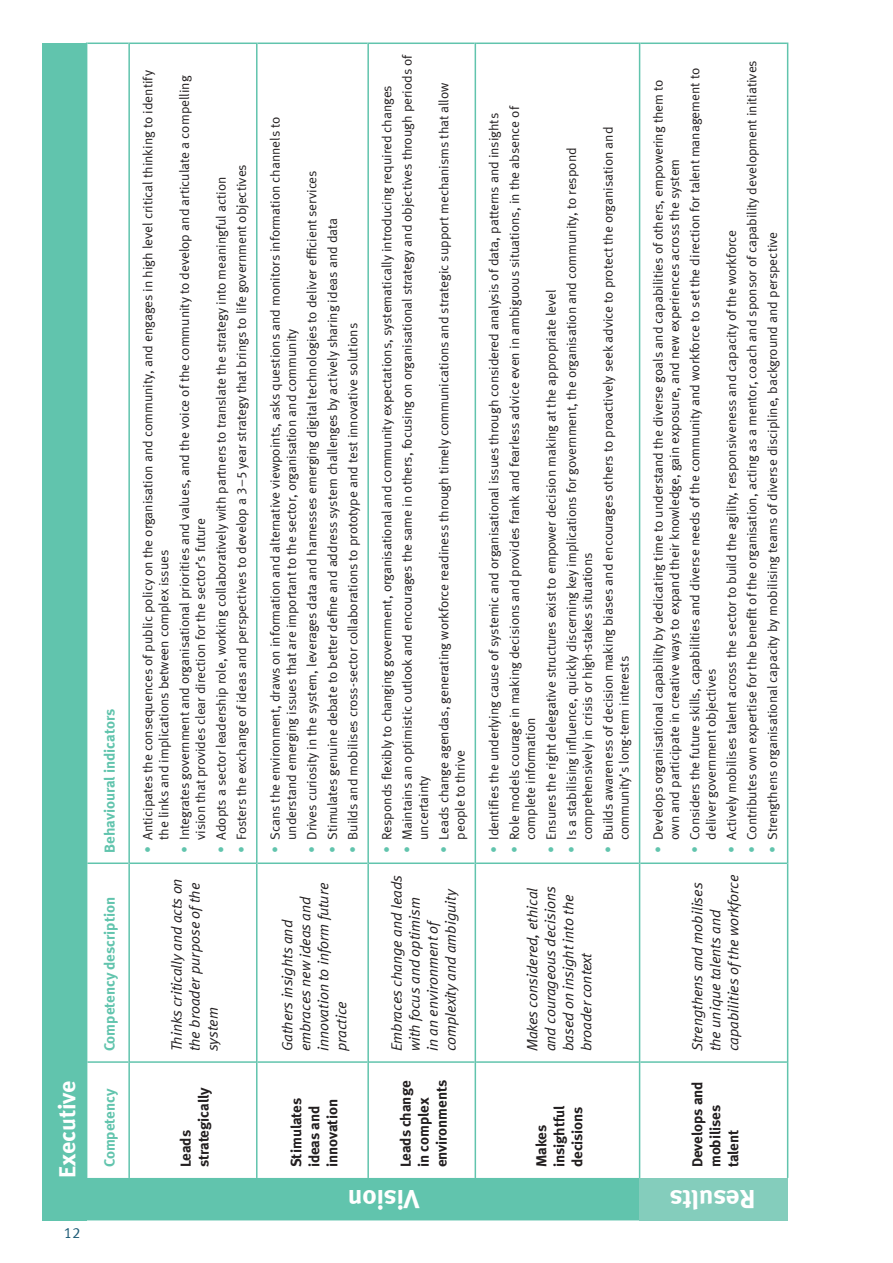
<style>
.page{position:relative;width:893px;height:1263px;background:#fff}
.page>*{position:absolute;margin:0;border:0;box-sizing:border-box;transform-origin:0 0}
.Heading_1{font:27px "Meta Bold LF";letter-spacing:-.005em;color:#fff}
.Heading_2{font:24px "Meta Bold LF";color:#fff}
.Body_italic{font:italic 15px/18px "Meta Normal LF";color:#231f20}
.Body_bold{font:15px/18px "Meta Bold LF";color:#231f20}
.Body_bold-2{font:15px "Meta Bold LF";color:#61c4ad}
.t1{font:15px "Meta Normal LF";color:#1d5b76}
.t2{font:13.5px/16.2px "Meta Normal LF";color:#231f20}
.s1{color:#61c4ad}
</style>
<div class="page">
<div style="left:43px;top:43px;width:44px;height:1177px;background:#61c4ad"></div>
<div style="left:87px;top:1178px;width:553px;height:42px;background:#61c4ad"></div>
<div style="left:640px;top:1178px;width:148px;height:42px;background:#84cdbc"></div>
<hr style="left:87px;top:1061px;width:41px;height:2px;background:#61c4ad">
<hr style="left:87px;top:862px;width:41px;height:2px;background:#61c4ad">
<hr style="left:87px;top:43px;width:41px;height:1px;background:#61c4ad">
<hr style="left:128px;top:863px;width:2px;height:199px;background:#61c4ad">
<hr style="left:130px;top:1061px;width:126px;height:2px;background:#61c4ad">
<hr style="left:128px;top:43px;width:2px;height:820px;background:#61c4ad">
<hr style="left:130px;top:862px;width:126px;height:2px;background:#61c4ad">
<hr style="left:130px;top:43px;width:126px;height:1px;background:#61c4ad">
<hr style="left:256px;top:863px;width:2px;height:199px;background:#61c4ad">
<hr style="left:258px;top:1061px;width:109px;height:2px;background:#61c4ad">
<hr style="left:256px;top:43px;width:2px;height:820px;background:#61c4ad">
<hr style="left:258px;top:862px;width:109px;height:2px;background:#61c4ad">
<hr style="left:258px;top:43px;width:109px;height:1px;background:#61c4ad">
<hr style="left:367px;top:863px;width:2px;height:199px;background:#61c4ad">
<hr style="left:369px;top:1061px;width:106px;height:2px;background:#61c4ad">
<hr style="left:367px;top:43px;width:2px;height:820px;background:#61c4ad">
<hr style="left:369px;top:862px;width:106px;height:2px;background:#61c4ad">
<hr style="left:369px;top:43px;width:106px;height:1px;background:#61c4ad">
<hr style="left:475px;top:863px;width:1px;height:199px;background:#61c4ad">
<hr style="left:476px;top:1061px;width:163px;height:2px;background:#61c4ad">
<hr style="left:475px;top:43px;width:1px;height:820px;background:#61c4ad">
<hr style="left:476px;top:862px;width:163px;height:2px;background:#61c4ad">
<hr style="left:476px;top:43px;width:163px;height:1px;background:#61c4ad">
<hr style="left:639px;top:863px;width:1px;height:199px;background:#61c4ad">
<hr style="left:640px;top:1061px;width:147px;height:2px;background:#61c4ad">
<hr style="left:639px;top:43px;width:1px;height:820px;background:#61c4ad">
<hr style="left:640px;top:862px;width:147px;height:2px;background:#61c4ad">
<hr style="left:640px;top:43px;width:147px;height:1px;background:#61c4ad">
<hr style="left:787px;top:863px;width:1px;height:199px;background:#61c4ad">
<hr style="left:787px;top:43px;width:1px;height:820px;background:#61c4ad">
<hr style="left:128px;top:1062px;width:2px;height:116px;background:#61c4ad">
<hr style="left:256px;top:1062px;width:2px;height:116px;background:#61c4ad">
<hr style="left:367px;top:1062px;width:2px;height:116px;background:#61c4ad">
<hr style="left:475px;top:1062px;width:1px;height:116px;background:#61c4ad">
<hr style="left:639px;top:1062px;width:1px;height:116px;background:#61c4ad">
<hr style="left:787px;top:1062px;width:1px;height:116px;background:#61c4ad">
<p class="Heading_2" style="left:53px;top:1178px;width:99px;rotate:-90deg">Executive</p>
<p class="t1" style="left:64px;top:1224px;width:18px">12</p>
<p class="Body_bold-2" style="left:101px;top:853px;width:145px;rotate:-90deg">Behavioural indicators</p>
<p class="Body_bold-2" style="left:101px;top:1051px;width:156px;rotate:-90deg">Competency description</p>
<p class="Body_bold-2" style="left:101px;top:1167px;width:80px;rotate:-90deg">Competency</p>
<p class="t2" style="left:139px;top:840px;width:771px;text-indent:-13px;rotate:-90deg"><span class="s1">•</span> Anticipates the consequences of public policy on the organisation and community, and engages in high level critical thinking to identify the links and implications between complex issues</p>
<p class="t2" style="left:176px;top:840px;width:766px;text-indent:-13px;rotate:-90deg"><span class="s1">•</span> Integrates government and organisational priorities and values, and the voice of the community to develop and articulate a compelling vision that provides clear direction for the sector’s future</p>
<p class="t2" style="left:233px;top:853px;width:690px;rotate:-90deg"><span class="s1">•</span> Fosters the exchange of ideas and perspectives to develop a 3–5 year strategy that brings to life government objectives</p>
<p class="t2" style="left:213px;top:853px;width:677px;rotate:-90deg"><span class="s1">•</span> Adopts a sector leadership role, working collaboratively with partners to translate the strategy into meaningful action</p>
<p class="Body_italic" style="left:168px;top:1051px;width:175px;rotate:-90deg">Thinks critically and acts on the broader purpose of the system</p>
<p class="Body_bold" style="left:177px;top:1167px;width:81px;rotate:-90deg">Leads strategically</p>
<p class="t2" style="left:267px;top:840px;width:725px;text-indent:-13px;rotate:-90deg"><span class="s1">•</span> Scans the environment, draws on information and alternative viewpoints, asks questions and monitors information channels to understand emerging issues that are important to the sector, organisation and community</p>
<p class="t2" style="left:304px;top:853px;width:684px;rotate:-90deg"><span class="s1">•</span> Drives curiosity in the system, leverages data and harnesses emerging digital technologies to deliver efficient services</p>
<p class="t2" style="left:324px;top:853px;width:636px;rotate:-90deg"><span class="s1">•</span> Stimulates genuine debate to better define and address system challenges by actively sharing ideas and data</p>
<p class="t2" style="left:345px;top:853px;width:531px;rotate:-90deg"><span class="s1">•</span> Builds and mobilises cross-sector collaborations to prototype and test innovative solutions</p>
<p class="Body_italic" style="left:278px;top:1051px;width:170px;rotate:-90deg">Gathers insights and embraces new ideas and innovation to inform future practice</p>
<p class="Body_bold" style="left:287px;top:1167px;width:71px;rotate:-90deg">Stimulates ideas and innovation</p>
<p class="t2" style="left:399px;top:840px;width:787px;text-indent:-13px;rotate:-90deg"><span class="s1">•</span> Maintains an optimistic outlook and encourages the same in others, focusing on organisational strategy and objectives through periods of uncertainty</p>
<p class="t2" style="left:436px;top:840px;width:759px;text-indent:-13px;rotate:-90deg"><span class="s1">•</span> Leads change agendas, generating workforce readiness through timely communications and strategic support mechanisms that allow people to thrive</p>
<p class="t2" style="left:378px;top:853px;width:769px;rotate:-90deg"><span class="s1">•</span> Responds flexibly to changing government, organisational and community expectations, systematically introducing required changes</p>
<p class="Body_italic" style="left:387px;top:1051px;width:178px;rotate:-90deg">Embraces change and leads with focus and optimism<br>in an environment of complexity and ambiguity</p>
<p class="Body_bold" style="left:396px;top:1167px;width:89px;rotate:-90deg">Leads change in complex environments</p>
<p class="t2" style="left:486px;top:853px;width:741px;rotate:-90deg"><span class="s1">•</span> Identifies the underlying cause of systemic and organisational issues through considered analysis of data, patterns and insights</p>
<p class="t2" style="left:506px;top:840px;width:736px;text-indent:-13px;rotate:-90deg"><span class="s1">•</span> Role models courage in making decisions and provides frank and fearless advice even in ambiguous situations, in the absence of complete information</p>
<p class="t2" style="left:600px;top:840px;width:715px;text-indent:-13px;rotate:-90deg"><span class="s1">•</span> Builds awareness of decision making biases and encourages others to proactively seek advice to protect the organisation and community’s long-term interests</p>
<p class="t2" style="left:563px;top:840px;width:694px;text-indent:-13px;rotate:-90deg"><span class="s1">•</span> Is a stabilising influence, quickly discerning key implications for government, the organisation and community, to respond comprehensively in crisis or high-stakes situations</p>
<p class="t2" style="left:543px;top:853px;width:565px;rotate:-90deg"><span class="s1">•</span> Ensures the right delegative structures exist to empower decision making at the appropriate level</p>
<p class="Body_italic" style="left:523px;top:1051px;width:166px;rotate:-90deg">Makes considered, ethical and courageous decisions based on insight into the broader context</p>
<p class="Body_bold" style="left:532px;top:1167px;width:63px;rotate:-90deg">Makes insightful decisions</p>
<p class="t2" style="left:744px;top:853px;width:794px;rotate:-90deg"><span class="s1">•</span> Contributes own expertise for the benefit of the organisation, acting as a mentor, coach and sponsor of capability development initiatives</p>
<p class="t2" style="left:650px;top:840px;width:762px;text-indent:-13px;rotate:-90deg"><span class="s1">•</span> Develops organisational capability by dedicating time to understand the diverse goals and capabilities of others, empowering them to own and participate in creative ways to expand their knowledge, gain exposure, and new experiences across the system</p>
<p class="t2" style="left:686px;top:840px;width:773px;text-indent:-13px;rotate:-90deg"><span class="s1">•</span> Considers the future skills, capabilities and diverse needs of the community and workforce to set the direction for talent management to deliver government objectives</p>
<p class="t2" style="left:723px;top:853px;width:624px;rotate:-90deg"><span class="s1">•</span> Actively mobilises talent across the sector to build the agility, responsiveness and capacity of the workforce</p>
<p class="t2" style="left:764px;top:853px;width:622px;rotate:-90deg"><span class="s1">•</span> Strengthens organisational capacity by mobilising teams of diverse discipline, background and perspective</p>
<p class="Body_italic" style="left:688px;top:1051px;width:178px;rotate:-90deg">Strengthens and mobilises the unique talents and capabilities of the workforce</p>
<p class="Body_bold" style="left:688px;top:1167px;width:88px;rotate:-90deg">Develops and mobilises talent</p>
<p class="Heading_1" style="left:419px;top:1215px;width:73px;rotate:-180deg">Vision</p>
<p class="Heading_1" style="left:755px;top:1215px;width:87px;rotate:-180deg">Results</p>
</div>
